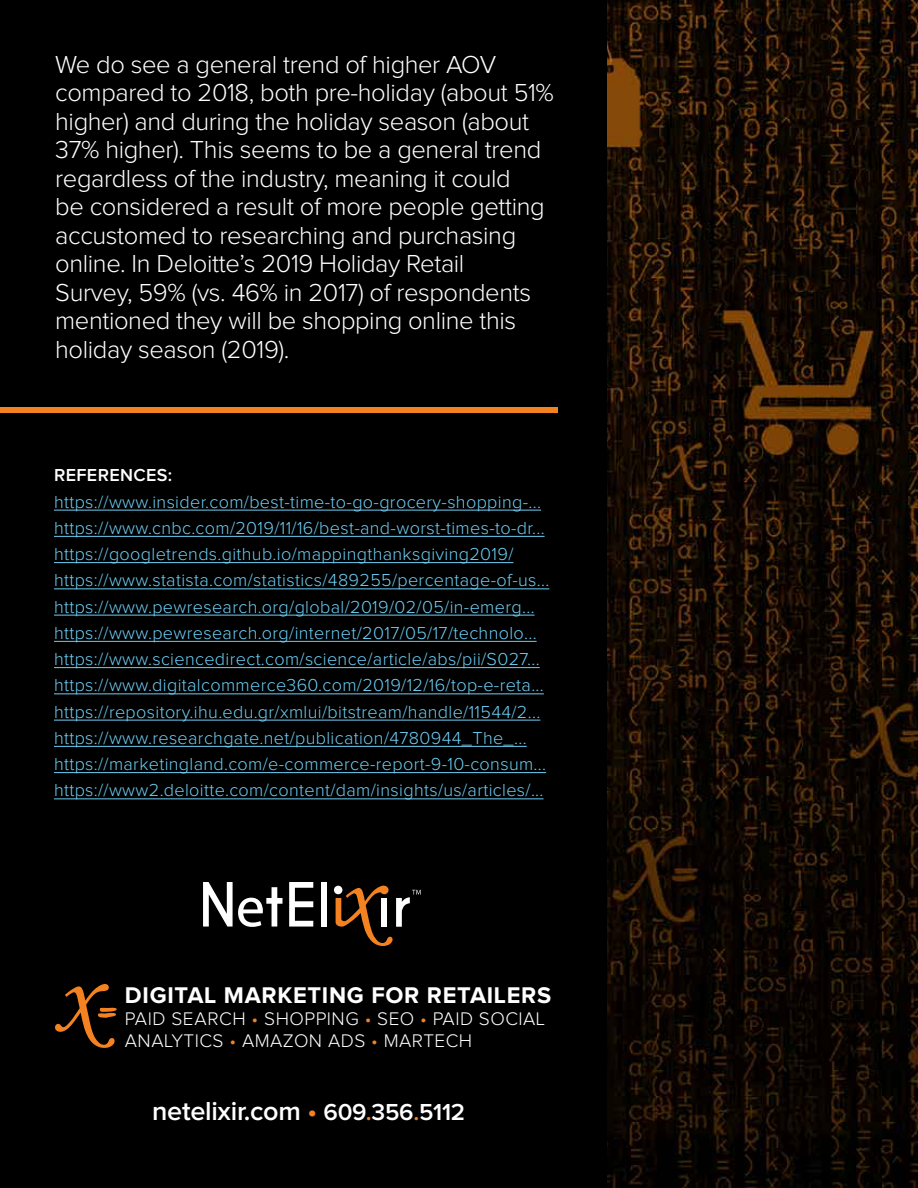
<style>
.page{position:relative;width:918px;height:1188px;background:#000}
.page>*{position:absolute;margin:0;border:0;box-sizing:border-box;transform-origin:0 0}
.t1{font:600 27px "Proxima Nova";letter-spacing:-.01em;color:#fff}
.t2{font:300 25.5px/28.5px "Proxima Nova";letter-spacing:-.015em;color:#fff}
.t3{font:700 23.55px "Proxima Nova";letter-spacing:.03em;color:#fff}
.t4{font:300 18.9px/21.8px "Proxima Nova";letter-spacing:.025em;color:#fff}
.t5{font:300 18px/26.2px "Proxima Nova";letter-spacing:.02em;color:#6dcff6}
.t6{font:600 18px "Proxima Nova";letter-spacing:.02em;color:#fff}
.s1{color:#f58220}
.s2{font-size:24px}
.s3{font-size:24px;color:#f58220}
</style>
<div class="page">
<div style="left:334px;top:886px;width:8px;height:8px;background:#fff;border-radius:50%"></div>
<svg style="left:289px;top:882px;width:24px;height:45px"></svg>
<div style="left:321px;top:882px;width:6px;height:45px;background:#fff"></div>
<svg style="left:336px;top:886px;width:85px;height:60px"></svg>
<svg style="left:203px;top:882px;width:79px;height:45px"></svg>
<svg style="left:55px;top:984px;width:62px;height:64px"></svg>
<hr style="left:54px;top:510px;width:487px;height:1px;background:#6dcff6">
<hr style="left:54px;top:536px;width:491px;height:1px;background:#6dcff6">
<hr style="left:54px;top:562px;width:459px;height:1px;background:#6dcff6">
<hr style="left:54px;top:589px;width:495px;height:1px;background:#6dcff6">
<hr style="left:54px;top:615px;width:481px;height:1px;background:#6dcff6">
<hr style="left:54px;top:641px;width:483px;height:1px;background:#6dcff6">
<hr style="left:54px;top:667px;width:486px;height:1px;background:#6dcff6">
<hr style="left:54px;top:694px;width:490px;height:1px;background:#6dcff6">
<hr style="left:54px;top:720px;width:486px;height:1px;background:#6dcff6">
<hr style="left:54px;top:746px;width:473px;height:1px;background:#6dcff6">
<hr style="left:54px;top:772px;width:492px;height:1px;background:#6dcff6">
<hr style="left:54px;top:799px;width:490px;height:1px;background:#6dcff6">
<div style="left:0;top:407px;width:558px;height:6px;background:#f58220"></div>
<img style="left:608px;top:0;width:310px;height:1188px">
<p class="t2" style="left:55px;top:51px;width:500px">We do see a general trend of higher AOV compared to 2018, both pre-holiday (about 51% higher) and during the holiday season (about 37% higher). This seems to be a general trend regardless of the industry, meaning it could<br>be considered a result of more people getting accustomed to researching and purchasing online. In Deloitte’s 2019 Holiday Retail<br>Survey, 59% (vs. 46% in 2017) of respondents mentioned they will be shopping online this holiday season (2019).</p>
<p class="t6" style="left:54px;top:467px;width:120px">REFERENCES:</p>
<p class="t5" style="left:54px;top:489px;width:497px">https://www.insider.com/best-time-to-go-grocery-shopping-... https://www.cnbc.com/2019/11/16/best-and-worst-times-to-dr... https://googletrends.github.io/mappingthanksgiving2019/ https://www.statista.com/statistics/489255/percentage-of-us... https://www.pewresearch.org/global/2019/02/05/in-emerg... https://www.pewresearch.org/internet/2017/05/17/technolo... https://www.sciencedirect.com/science/article/abs/pii/S027... https://www.digitalcommerce360.com/2019/12/16/top-e-reta... https://repository.ihu.edu.gr/xmlui/bitstream/handle/11544/2... https://www.researchgate.net/publication/4780944_The_... https://marketingland.com/e-commerce-report-9-10-consum... https://www2.deloitte.com/content/dam/insights/us/articles/...</p>
<h3 class="t3" style="left:125px;top:984px;width:428px">DIGITAL MARKETING FOR RETAILERS</h3>
<p class="t4" style="left:125px;top:1009px;width:422px">PAID SEARCH <span class="s1">•</span> SHOPPING <span class="s1">•</span> SEO <span class="s1">•</span> PAID SOCIAL<br>ANALYTICS <span class="s1">•</span> AMAZON ADS <span class="s1">•</span> MARTECH</p>
<h1 class="t1" style="left:152px;top:1098px;width:315px">netelixir.com <span class="s1">•</span> <span class="s2">609</span><span class="s3">.</span><span class="s2">356</span><span class="s3">.</span><span class="s2">5112</span></h1>
</div>
